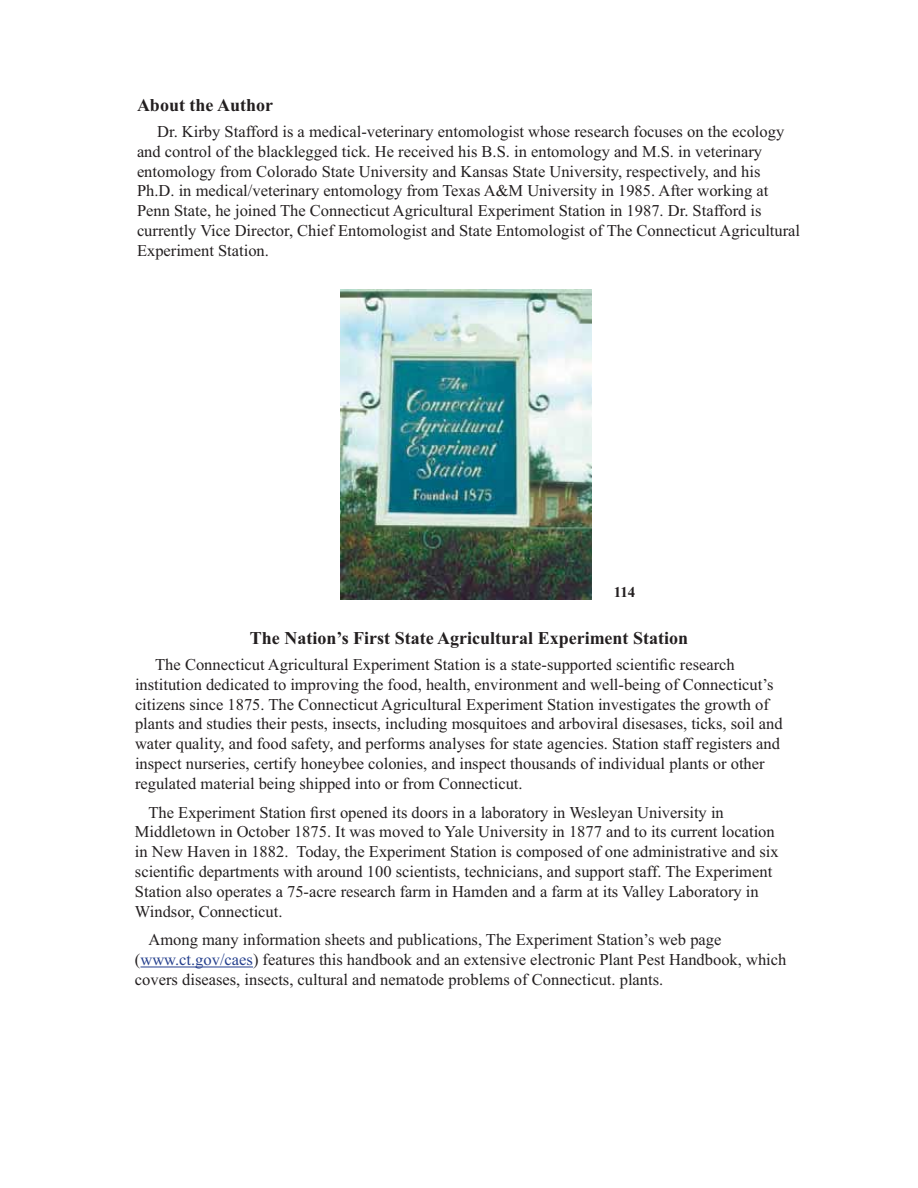
<style>
.page{position:relative;width:918px;height:1188px;background:#fff}
.page>*{position:absolute;margin:0;border:0;box-sizing:border-box;transform-origin:0 0}
.t1{font:700 18px "Times New Roman";color:#231f20}
.t2{font:16.5px/19.8px "Times New Roman";color:#231f20}
.t3{font:700 15px "Times New Roman";color:#231f20}
.s1{color:#25408e}
</style>
<div class="page">
<img style="left:340px;top:290px;width:251px;height:310px">
<hr style="left:140px;top:967px;width:113px;height:1px;background:#25408e">
<p class="t1" style="left:137px;top:99px;width:138px">About the Author</p>
<p class="t2" style="left:137px;top:123px;width:665px;text-indent:20px">Dr. Kirby Stafford is a medical-veterinary entomologist whose research focuses on the ecology and control of the blacklegged tick. He received his B.S. in entomology and M.S. in veterinary entomology from Colorado State University and Kansas State University, respectively, and his Ph.D. in medical/veterinary entomology from Texas A&amp;M University in 1985. After working at Penn State, he joined The Connecticut Agricultural Experiment Station in 1987. Dr. Stafford is currently Vice Director, Chief Entomologist and State Entomologist of The Connecticut Agricultural Experiment Station.</p>
<p class="t3" style="left:614px;top:587px;width:23px">114</p>
<p class="t1" style="left:250px;top:632px;width:440px">The Nation’s First State Agricultural Experiment Station</p>
<p class="t2" style="left:135px;top:656px;width:649px;text-indent:20px">The Connecticut Agricultural Experiment Station is a state-supported scientific research institution dedicated to improving the food, health, environment and well-being of Connecticut’s citizens since 1875. The Connecticut Agricultural Experiment Station investigates the growth of plants and studies their pests, insects, including mosquitoes and arboviral disesases, ticks, soil and water quality, and food safety, and performs analyses for state agencies. Station staff registers and inspect nurseries, certify honeybee colonies, and inspect thousands of individual plants or other regulated material being shipped into or from Connecticut.</p>
<p class="t2" style="left:135px;top:804px;width:645px;text-indent:14px">The Experiment Station first opened its doors in a laboratory in Wesleyan University in Middletown in October 1875. It was moved to Yale University in 1877 and to its current location in New Haven in 1882. Today, the Experiment Station is composed of one administrative and six scientific departments with around 100 scientists, technicians, and support staff. The Experiment Station also operates a 75-acre research farm in Hamden and a farm at its Valley Laboratory in Windsor, Connecticut.</p>
<p class="t2" style="left:135px;top:932px;width:653px;text-indent:13px">Among many information sheets and publications, The Experiment Station’s web page (<span class="s1">www.ct.gov/caes</span>) features this handbook and an extensive electronic Plant Pest Handbook, which covers diseases, insects, cultural and nematode problems of Connecticut. plants.</p>
</div>
